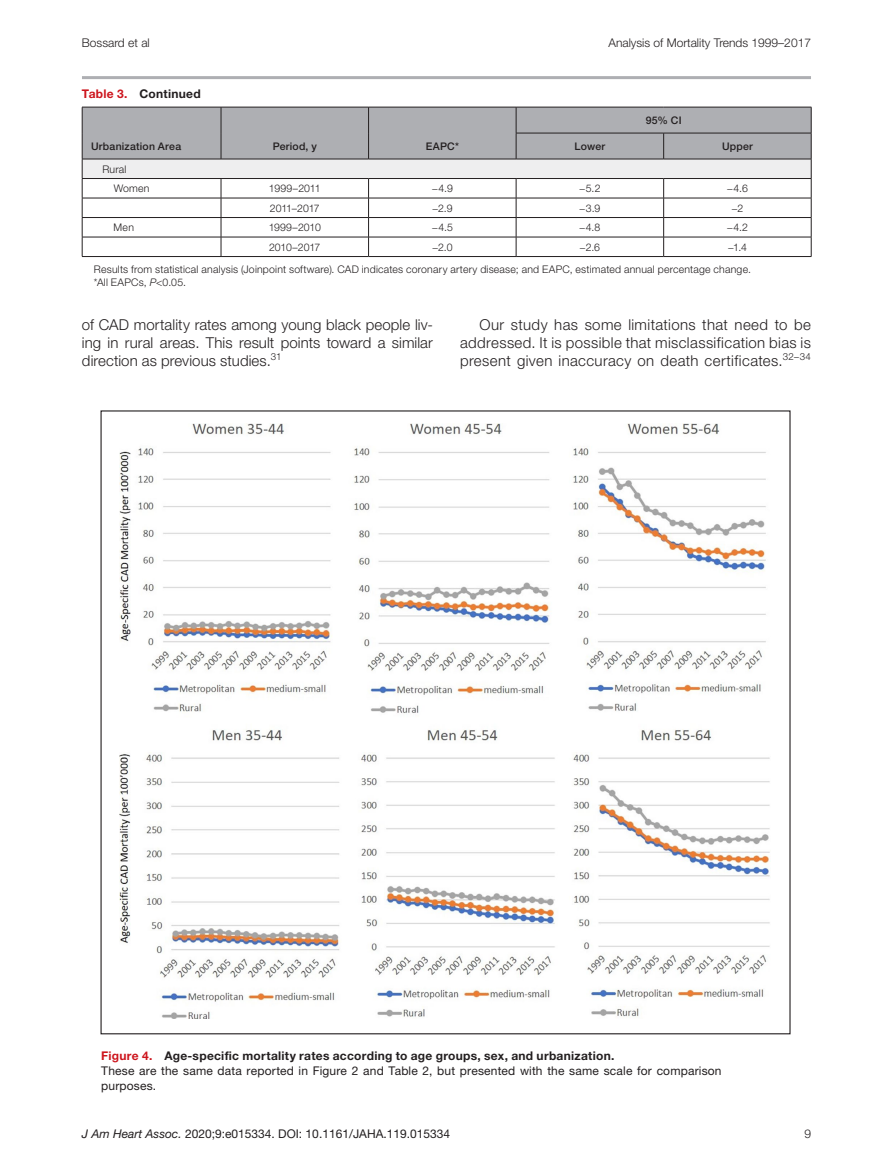
<style>
.page{position:relative;width:893px;height:1174px;background:#fff}
.page>*{position:absolute;margin:0;border:0;box-sizing:border-box;transform-origin:0 0}
.t1{font:300 15px/18px "Helvetica Neue LT Std";letter-spacing:.015em;color:#231f20;text-align:justify}
.t2{font:12px/15px "Helvetica Neue LT Std";letter-spacing:.01em;color:#231f20}
.t3{font:300 12px "Helvetica Neue LT Std";color:#231f20}
.t4{font:700 12px "Helvetica Neue LT Std";letter-spacing:.025em;color:#231f20}
.t5{font:300 10.5px/19.5px "Helvetica Neue LT Std";letter-spacing:.02em;color:#231f20}
.t6{font:500 10.5px "Helvetica Neue LT Std";letter-spacing:.02em;color:#231f20}
.t7{font:300 10.5px "Helvetica Neue LT Std";letter-spacing:-.005em;color:#231f20}
.t8{font:300 10.5px "Helvetica Neue LT Std";letter-spacing:-.015em;color:#231f20}
.s1{color:#cd151d}
.s2{font-style:italic}
.s3{font-weight:700;color:#cd151d}
.s4{font-weight:700}
</style>
<div class="page">
<hr style="left:82px;top:76px;width:729px;height:3px;background:#aeafb3">
<hr style="left:82px;top:256px;width:139px;height:1px;background:#231f20">
<hr style="left:221px;top:256px;width:148px;height:1px;background:#231f20">
<hr style="left:369px;top:256px;width:147px;height:1px;background:#231f20">
<hr style="left:516px;top:256px;width:148px;height:1px;background:#231f20">
<svg style="left:82px;top:107px;width:730px;height:149px"></svg>
<hr style="left:664px;top:256px;width:147px;height:1px;background:#231f20">
<img style="left:120px;top:423px;width:650px;height:595px">
<p class="t3" style="left:82px;top:35px;width:69px">Bossard et al</p>
<p class="t3" style="left:608px;top:35px;width:204px">Analysis of Mortality Trends 1999–2017</p>
<p class="t4" style="left:82px;top:86px;width:120px"><span class="s1">Table 3.</span> Continued</p>
<p class="t6" style="left:91px;top:140px;width:91px">Urbanization Area</p>
<p class="t6" style="left:273px;top:140px;width:46px">Period, y</p>
<p class="t6" style="left:426px;top:140px;width:35px">EAPC*</p>
<p class="t6" style="left:646px;top:114px;width:37px">95% CI</p>
<p class="t6" style="left:575px;top:140px;width:32px">Lower</p>
<p class="t6" style="left:722px;top:140px;width:32px">Upper</p>
<p class="t5" style="left:114px;top:159px;width:37px;text-indent:-11px">Rural<br>Women</p>
<p class="t7" style="left:269px;top:182px;width:53px">1999–2011</p>
<p class="t5" style="left:432px;top:178px;width:23px">−4.9</p>
<p class="t5" style="left:579px;top:178px;width:23px">−5.2</p>
<p class="t5" style="left:727px;top:178px;width:23px">−4.6</p>
<p class="t8" style="left:270px;top:201px;width:51px">2011–2017</p>
<p class="t5" style="left:432px;top:198px;width:22px">−2.9</p>
<p class="t5" style="left:579px;top:198px;width:23px">−3.9</p>
<p class="t5" style="left:731px;top:198px;width:14px">−2</p>
<p class="t5" style="left:114px;top:217px;width:22px">Men</p>
<p class="t7" style="left:269px;top:221px;width:54px">1999–2010</p>
<p class="t5" style="left:432px;top:217px;width:23px">−4.5</p>
<p class="t5" style="left:579px;top:217px;width:23px">−4.8</p>
<p class="t5" style="left:727px;top:217px;width:23px">−4.2</p>
<p class="t8" style="left:269px;top:240px;width:53px">2010–2017</p>
<p class="t5" style="left:432px;top:237px;width:22px">−2.0</p>
<p class="t5" style="left:580px;top:237px;width:22px">−2.6</p>
<p class="t5" style="left:94px;top:236px;width:659px;line-height:21.9px;text-indent:634px">−1.4<br>Results from statistical analysis (Joinpoint software). CAD indicates coronary artery disease; and EAPC, estimated annual percentage change.</p>
<p class="t5" style="left:94px;top:272px;width:94px">*All EAPCs, <span class="s2">P</span>&lt;0.05.</p>
<p class="t1" style="left:82px;top:315px;width:352px">of CAD mortality rates among young black people liv&shy;ing in rural areas. This result points toward a similar direction as previous studies.<sup>31</sup></p>
<p class="t1" style="left:460px;top:315px;width:352px;text-indent:20px">Our study has some limitations that need to be addressed. It is possible that misclassification bias is present given inaccuracy on death certificates.<sup>32–34</sup></p>
<p class="t2" style="left:101px;top:1048px;width:622px"><span class="s3">Figure 4.</span> <span class="s4">Age-specific mortality rates according to age groups, sex, and urbanization.<br></span>These are the same data reported in Figure 2 and Table 2, but presented with the same scale for comparison purposes.</p>
<p class="t2" style="left:82px;top:1126px;width:370px"><span class="s2">J Am Heart Assoc.</span> 2020;9:e015334. DOI: 10.1161/JAHA.119.015334</p>
<p class="t3" style="left:804px;top:1126px;width:8px">9</p>
</div>
